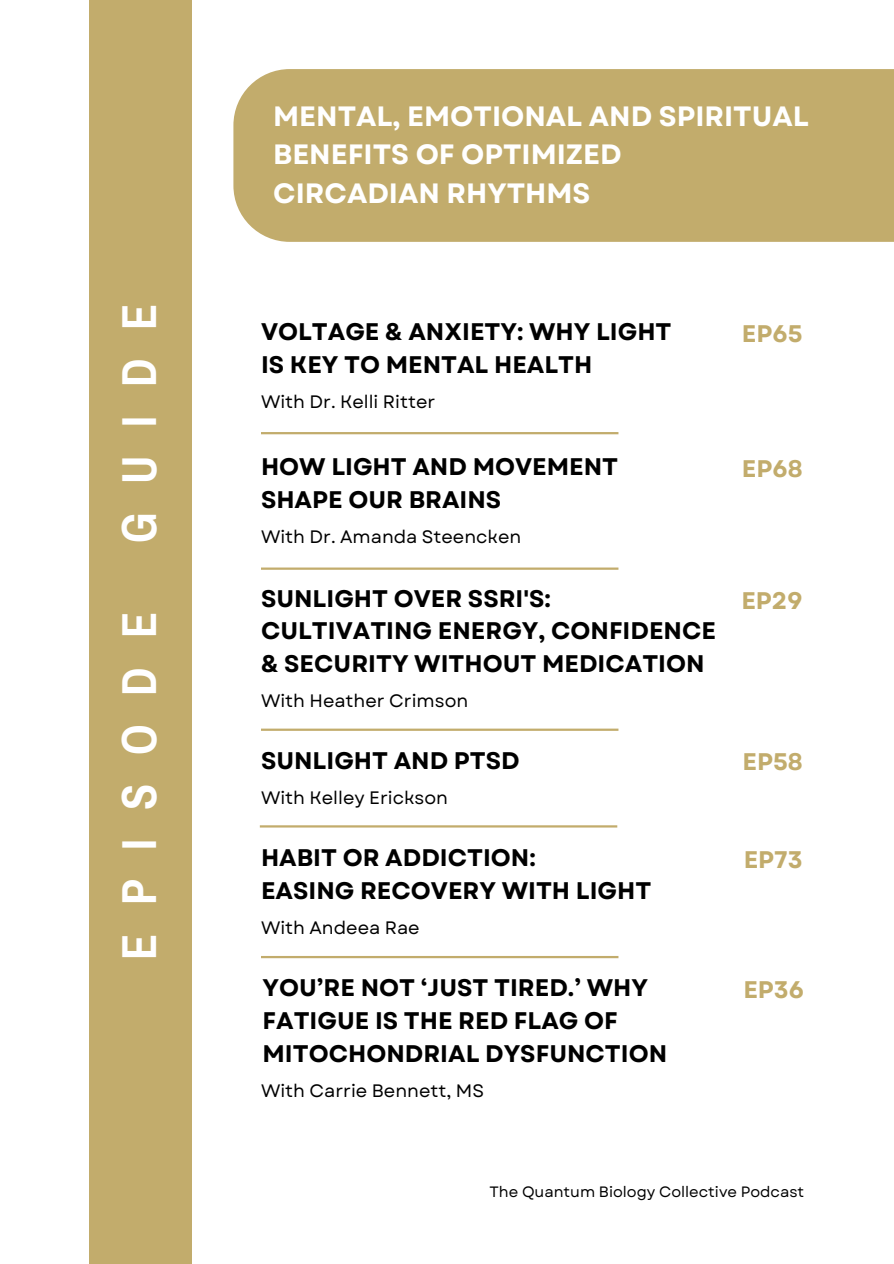
<style>
.page{position:relative;width:894px;height:1264px;background:#fff}
.page>*{position:absolute;margin:0;border:0;box-sizing:border-box;transform-origin:0 0}
.t1{font:700 48px "Archivo Narrow";letter-spacing:.6em;color:#fff}
.t2{font:700 27.9px/38.2px "Garet";color:#fff}
.t3{font:700 24px/32.7px "Garet";color:#000}
.t4{font:700 24px "Garet";color:#c2ac6c}
.t5{font:18px "Garet";color:#000}
.t6{font:15px "Garet";color:#000}
</style>
<div class="page">
<div style="left:89px;top:0;width:102px;height:1263px;background:#c2ac6c"></div>
<div style="left:233px;top:69px;width:660px;height:173px;background:#c2ac6c"></div>
<hr style="left:261px;top:955px;width:357px;height:3px;background:#c2ac6c">
<hr style="left:260px;top:825px;width:357px;height:2px;background:#c2ac6c">
<hr style="left:261px;top:728px;width:357px;height:2px;background:#c2ac6c">
<hr style="left:261px;top:567px;width:357px;height:3px;background:#c2ac6c">
<hr style="left:261px;top:432px;width:357px;height:2px;background:#c2ac6c">
<h1 class="t1" style="left:114px;top:543px;width:241px;rotate:-90deg">GUIDE</h1>
<h1 class="t1" style="left:114px;top:959px;width:349px;rotate:-90deg">EPISODE</h1>
<h4 class="t2" style="left:273px;top:97px;width:537px">MENTAL, EMOTIONAL AND SPIRITUAL<br>BENEFITS OF OPTIMIZED<br>CIRCADIAN RHYTHMS</h4>
<h2 class="t3" style="left:261px;top:315px;width:412px">VOLTAGE &amp; ANXIETY: WHY LIGHT<br>IS KEY TO MENTAL HEALTH</h2>
<h3 class="t4" style="left:741px;top:316px;width:62px">EP65</h3>
<p class="t5" style="left:261px;top:388px;width:176px">With Dr. Kelli Ritter</p>
<h4 class="t3" style="left:261px;top:450px;width:358px">HOW LIGHT AND MOVEMENT<br>SHAPE OUR BRAINS</h4>
<h3 class="t4" style="left:741px;top:451px;width:62px">EP68</h3>
<p class="t5" style="left:261px;top:523px;width:262px">With Dr. Amanda Steencken</p>
<h4 class="t3" style="left:261px;top:582px;width:456px">SUNLIGHT OVER SSRI'S:<br>CULTIVATING ENERGY, CONFIDENCE &amp; SECURITY WITHOUT MEDICATION</h4>
<h3 class="t4" style="left:741px;top:583px;width:63px">EP29</h3>
<p class="t5" style="left:261px;top:687px;width:209px">With Heather Crimson</p>
<h4 class="t3" style="left:261px;top:744px;width:260px">SUNLIGHT AND PTSD</h4>
<h3 class="t4" style="left:742px;top:744px;width:62px">EP58</h3>
<p class="t5" style="left:261px;top:784px;width:188px">With Kelley Erickson</p>
<h4 class="t3" style="left:261px;top:841px;width:391px">HABIT OR ADDICTION:<br>EASING RECOVERY WITH LIGHT</h4>
<h3 class="t4" style="left:743px;top:842px;width:61px">EP73</h3>
<p class="t5" style="left:261px;top:914px;width:160px">With Andeea Rae</p>
<h4 class="t3" style="left:262px;top:971px;width:406px">YOU’RE NOT ‘JUST TIRED.’ WHY<br>FATIGUE IS THE RED FLAG OF<br>MITOCHONDRIAL DYSFUNCTION</h4>
<h3 class="t4" style="left:743px;top:972px;width:62px">EP36</h3>
<p class="t5" style="left:261px;top:1077px;width:224px">With Carrie Bennett, MS</p>
<p class="t6" style="left:489px;top:1180px;width:316px">The Quantum Biology Collective Podcast</p>
</div>
